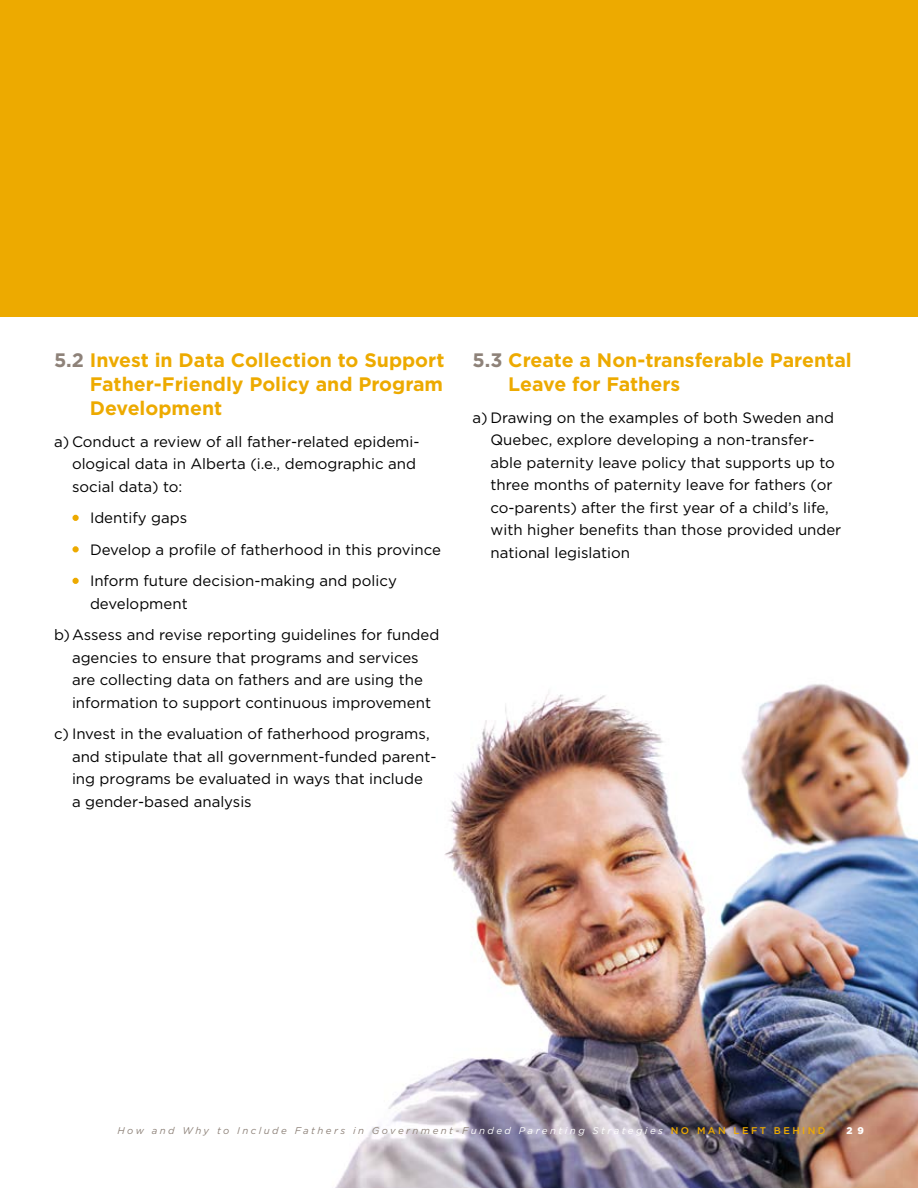
<style>
.page{position:relative;width:918px;height:1188px;background:#fff}
.page>*{position:absolute;margin:0;border:0;box-sizing:border-box;transform-origin:0 0}
.t1{font:700 19.5px/24px "Gotham";color:#edaa00;text-align:justify}
.t2{font:15px/22.5px "Gotham";color:#000}
.t3{font:italic 9.75px "Gotham";letter-spacing:.25em;color:#8e8279}
.t4{font:900 9.75px "Gotham";color:#fff}
.s1{color:#8e8279}
.s2{color:#edaa00}
.s3{color:#fff}
.s4{font-weight:500;font-style:normal;color:#edaa00}
</style>
<div class="page">
<div style="left:0;top:0;width:918px;height:318px;background:#edaa00"></div>
<img style="left:335px;top:684px;width:583px;height:504px">
<div style="left:0;top:317px;width:918px;height:71px;background:#fff"></div>
<div style="left:72px;top:515px;width:7px;height:6px;border:2px solid #edaa00;border-radius:2px"></div>
<div style="left:72px;top:546px;width:7px;height:6px;border:2px solid #edaa00;border-radius:2px"></div>
<div style="left:72px;top:578px;width:7px;height:6px;border:2px solid #edaa00;border-radius:2px"></div>
<h1 class="t1" style="left:90px;top:348px;width:356px;text-indent:-36px"><span class="s1">5.2</span> Invest in Data Collection to Support Father-Friendly Policy and Program Development</h1>
<p class="t2" style="left:72px;top:430px;width:349px;text-indent:-18px">a) Conduct a review of all father-related epidemi&shy;ological data in Alberta (i.e., demographic and social data) to:</p>
<p class="t2" style="left:72px;top:506px;width:117px"><span class="s2">•</span> Identify gaps</p>
<p class="t2" style="left:72px;top:538px;width:370px"><span class="s2">•</span> Develop a profile of fatherhood in this province</p>
<p class="t2" style="left:90px;top:569px;width:308px;text-indent:-18px"><span class="s2">•</span> Inform future decision-making and policy development</p>
<p class="t2" style="left:72px;top:623px;width:369px;text-indent:-18px">b)Assess and revise reporting guidelines for funded agencies to ensure that programs and services are collecting data on fathers and are using the information to support continuous improvement</p>
<p class="t2" style="left:72px;top:722px;width:366px;text-indent:-18px">c) Invest in the evaluation of fatherhood programs, and stipulate that all government-funded parent&shy;ing programs be evaluated in ways that include<br>a gender-based analysis</p>
<h1 class="t1" style="left:508px;top:348px;width:345px;text-indent:-36px"><span class="s1">5.3</span> Create a Non-transferable Parental<br>Leave for Fathers</h1>
<p class="t2" style="left:490px;top:406px;width:352px;text-indent:-18px">a) Drawing on the examples of both Sweden and Quebec, explore developing a non-transfer&shy;able paternity leave policy that supports up to three months of paternity leave for fathers (or co-parents) after the first year of a child’s life, with higher benefits than those provided under national legislation</p>
<p class="t3" style="left:118px;top:1125px;width:710px">How and Why to Include Fathers in Government-F<span class="s3">unded Parenting Strategies</span> <span class="s4">NO MAN LEFT BEHIND</span></p>
<p class="t4" style="left:847px;top:1124px;width:19px">2 9</p>
</div>
